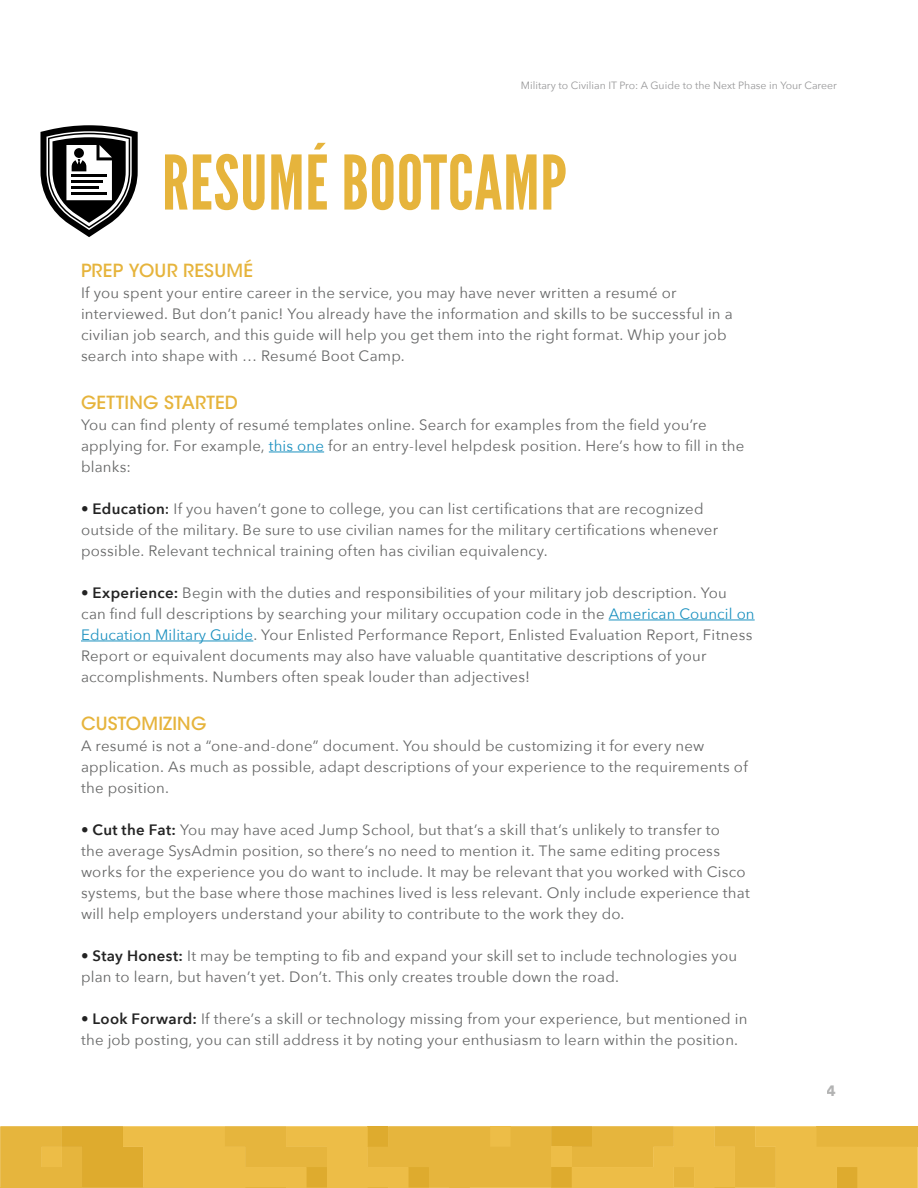
<style>
.page{position:relative;width:918px;height:1188px;background:#fff}
.page>*{position:absolute;margin:0;border:0;box-sizing:border-box;transform-origin:0 0}
.t1{font:75px "League Gothic";letter-spacing:.01em;color:#e6b43c}
.t2{font:500 18px "ITC Avant Garde Std";letter-spacing:.01em;color:#e6b43c}
.t3{font:15px/21px "Avenir Next";letter-spacing:.015em;color:#666767}
.t4{font:700 15px "Avenir Next";color:#666767}
.t5{font:10.5px "Avenir Next";color:#989899}
.s1{color:#1c91c0}
.s2{font-weight:500;color:#232323}
.s3{font-weight:600;color:#232323}
</style>
<div class="page">
<svg style="left:0;top:1126px;width:918px;height:62px"></svg>
<div style="left:551px;top:1147px;width:21px;height:20px;background:#edbd47"></div>
<hr style="left:269px;top:452px;width:55px;height:1px;background:#1c91c0">
<hr style="left:609px;top:620px;width:146px;height:1px;background:#1c91c0">
<hr style="left:81px;top:641px;width:172px;height:1px;background:#1c91c0">
<svg style="left:40px;top:125px;width:98px;height:112px"></svg>
<div style="left:74px;top:148px;width:10px;height:10px;background:#000;border-radius:50%"></div>
<hr style="left:71px;top:174px;width:36px;height:3px;background:#000">
<hr style="left:71px;top:180px;width:32px;height:3px;background:#000">
<hr style="left:71px;top:186px;width:28px;height:3px;background:#000">
<hr style="left:71px;top:193px;width:36px;height:2px;background:#000">
<p class="t5" style="left:521px;top:76px;width:318px">Military to Civilian IT Pro: A Guide to the Next Phase in Your Career</p>
<h1 class="t1" style="left:162px;top:140px;width:406px">RESUMÉ BOOTCAMP</h1>
<p class="t2" style="left:81px;top:259px;width:174px">PREP YOUR RESUMÉ</p>
<p class="t3" style="left:81px;top:281px;width:653px">If you spent your entire career in the service, you may have never written a resumé or interviewed. But don’t panic! You already have the information and skills to be successful in a civilian job search, and this guide will help you get them into the right format. Whip your job search into shape with … Resumé Boot Camp.</p>
<p class="t2" style="left:81px;top:391px;width:158px">GETTING STARTED</p>
<p class="t3" style="left:81px;top:413px;width:665px">You can find plenty of resumé templates online. Search for examples from the field you’re applying for. For example, <span class="s1">this one</span> for an entry-level helpdesk position. Here’s how to fill in the blanks:</p>
<p class="t3" style="left:81px;top:497px;width:639px"><span class="s2">•</span> <span class="s3">Education</span><span class="s2">:</span> If you haven’t gone to college, you can list certifications that are recognized outside of the military. Be sure to use civilian names for the military certifications whenever possible. Relevant technical training often has civilian equivalency.</p>
<p class="t3" style="left:81px;top:581px;width:675px"><span class="s3">• Experience:</span> Begin with the duties and responsibilities of your military job description. You can find full descriptions by searching your military occupation code in the <span class="s1">American Council on Education Military Guide</span>. Your Enlisted Performance Report, Enlisted Evaluation Report, Fitness Report or equivalent documents may also have valuable quantitative descriptions of your accomplishments. Numbers often speak louder than adjectives!</p>
<p class="t2" style="left:81px;top:712px;width:127px">CUSTOMIZING</p>
<p class="t3" style="left:81px;top:734px;width:668px">A resumé is not a “one-and-done” document. You should be customizing it for every new application. As much as possible, adapt descriptions of your experience to the requirements of the position.</p>
<p class="t3" style="left:81px;top:818px;width:670px"><span class="s3">• Cut the Fat:</span> You may have aced Jump School, but that’s a skill that’s unlikely to transfer to<br>the average SysAdmin position, so there’s no need to mention it. The same editing process works for the experience you do want to include. It may be relevant that you worked with Cisco systems, but the base where those machines lived is less relevant. Only include experience that will help employers understand your ability to contribute to the work they do.</p>
<p class="t3" style="left:81px;top:944px;width:658px"><span class="s3">• Stay Honest:</span> It may be tempting to fib and expand your skill set to include technologies you plan to learn, but haven’t yet. Don’t. This only creates trouble down the road.</p>
<p class="t3" style="left:81px;top:1007px;width:668px"><span class="s3">• Look Forward:</span> If there’s a skill or technology missing from your experience, but mentioned in the job posting, you can still address it by noting your enthusiasm to learn within the position.</p>
<p class="t4" style="left:827px;top:1078px;width:11px">4</p>
</div>
